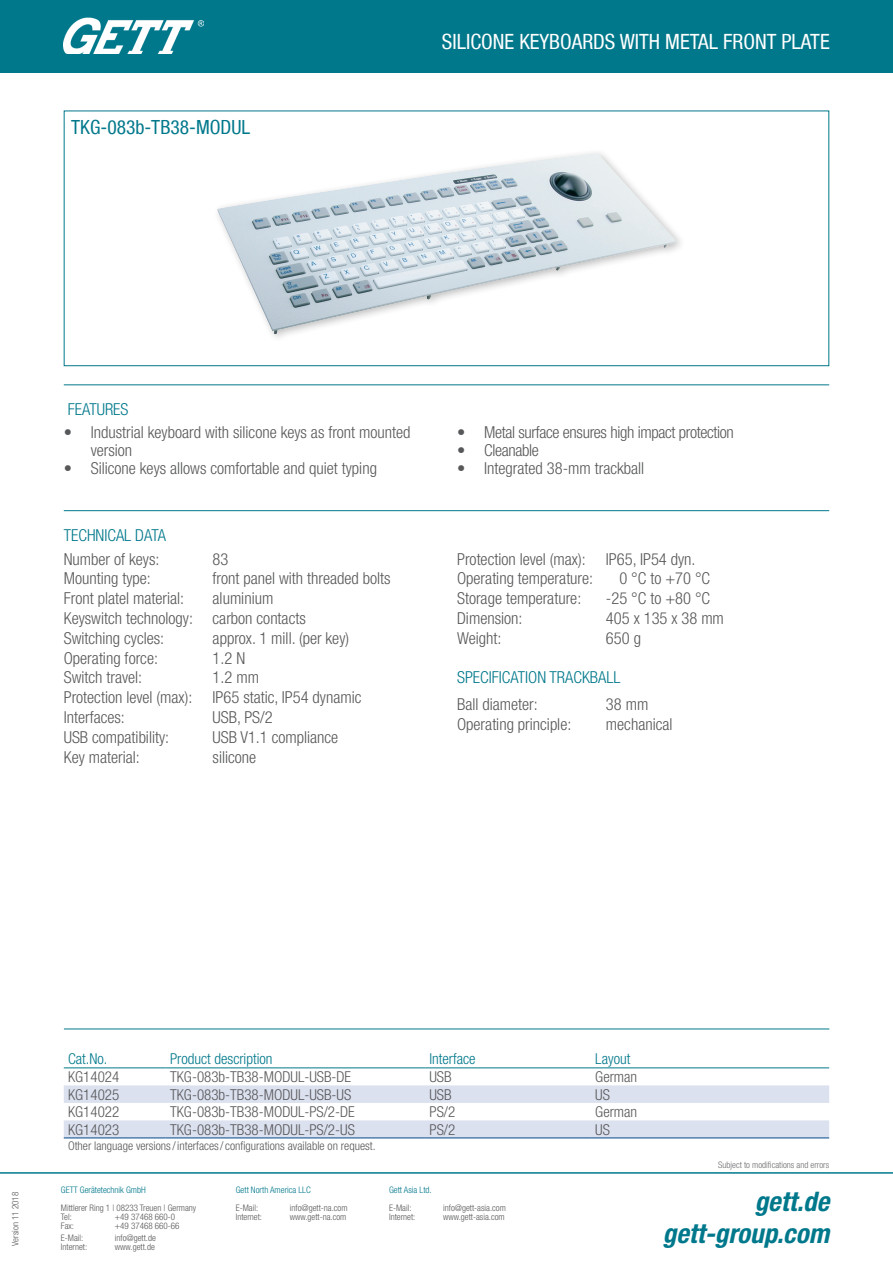
<style>
.page{position:relative;width:893px;height:1263px;background:#fff}
.page>*{position:absolute;margin:0;border:0;box-sizing:border-box;transform-origin:0 0}
.t1{font:italic 700 condensed 27px "Helvetica Neue LT Pro";color:#00788b}
.t2{font:condensed 21px "Helvetica Neue LT Com";color:#fff}
.t3{font:condensed 19.5px "Helvetica Neue LT Com";color:#00788b}
.t4{font:300 condensed 16.5px/18px "Helvetica Neue LT Com";color:#57585a}
.t5{font:300 condensed 16.5px "Helvetica Neue LT Com";letter-spacing:-.02em;color:#57585a}
.t6{font:300 condensed 16.5px "Helvetica Neue LT Com";color:#00788b}
.t7{font:300 condensed 15px "Helvetica Neue LT Com";color:#57585a}
.t8{font:300 condensed 15px "Helvetica Neue LT Com";color:#00788b}
.t9{font:300 condensed 12px "Helvetica Neue LT Com";color:#57585a}
.t10{font:300 condensed 9px/9px "Helvetica Neue LT Com";color:#57585a}
.t11{font:300 condensed 9px "Helvetica Neue LT Com";color:#00788b}
.t12{font:300 condensed 9px "Helvetica Neue LT Com";color:#6c6d70}
.s1{color:#fff}
</style>
<div class="page">
<hr style="left:0;top:1172px;width:893px;height:2px;background:#00788b">
<hr style="left:64px;top:510px;width:765px;height:1px;background:#00788b">
<hr style="left:64px;top:384px;width:765px;height:1px;background:#00788b">
<hr style="left:64px;top:1028px;width:765px;height:1px;background:#00788b">
<img style="left:217px;top:152px;width:464px;height:186px">
<div style="left:64px;top:111px;width:765px;height:255px;border:1px solid #00788b"></div>
<div style="left:0;top:0;width:893px;height:73px;background:#00788b"></div>
<img style="left:64px;top:17px;width:140px;height:37px">
<svg style="left:64px;top:1068px;width:765px;height:69px"></svg>
<hr style="left:64px;top:1137px;width:102px;height:1px;background:#004a8d">
<hr style="left:166px;top:1137px;width:259px;height:1px;background:#004a8d">
<hr style="left:425px;top:1137px;width:166px;height:1px;background:#004a8d">
<hr style="left:591px;top:1137px;width:238px;height:1px;background:#004a8d">
<hr style="left:64px;top:1067px;width:102px;height:1px;background:#00788b">
<hr style="left:166px;top:1067px;width:259px;height:1px;background:#00788b">
<hr style="left:425px;top:1067px;width:166px;height:1px;background:#00788b">
<hr style="left:591px;top:1067px;width:238px;height:1px;background:#00788b">
<p class="t3" style="left:71px;top:115px;width:181px">TKG-083b-TB38-MODUL</p>
<p class="t2" style="left:442px;top:29px;width:389px">SILICONE KEYBOARDS WITH METAL FRONT PLATE</p>
<p class="t6" style="left:68px;top:399px;width:62px">FEATURES</p>
<p class="t4" style="left:91px;top:423px;width:321px;text-indent:-27px">• Industrial keyboard with silicone keys as front mounted version</p>
<p class="t4" style="left:64px;top:459px;width:315px">• Silicone keys allows comfortable and quiet typing</p>
<p class="t6" style="left:64px;top:525px;width:104px">TECHNICAL DATA</p>
<p class="t4" style="left:64px;top:550px;width:97px">Number of keys:</p>
<p class="t4" style="left:213px;top:550px;width:17px">83</p>
<p class="t4" style="left:64px;top:569px;width:89px">Mounting type:</p>
<p class="t4" style="left:213px;top:569px;width:180px">front panel with threaded bolts</p>
<p class="t4" style="left:64px;top:589px;width:122px">Front platel material:</p>
<p class="t4" style="left:213px;top:589px;width:62px">aluminium</p>
<p class="t4" style="left:64px;top:609px;width:243px">Keyswitch technology: carbon contacts</p>
<p class="t4" style="left:64px;top:629px;width:102px">Switching cycles:</p>
<p class="t4" style="left:213px;top:629px;width:138px">approx. 1 mill. (per key)</p>
<p class="t4" style="left:64px;top:649px;width:96px">Operating force:</p>
<p class="t4" style="left:213px;top:649px;width:34px">1.2 N</p>
<p class="t4" style="left:64px;top:668px;width:80px">Switch travel:</p>
<p class="t4" style="left:213px;top:668px;width:48px">1.2 mm</p>
<p class="t4" style="left:64px;top:688px;width:299px">Protection level (max): IP65 static, IP54 dynamic</p>
<p class="t4" style="left:64px;top:708px;width:63px">Interfaces:</p>
<p class="t4" style="left:213px;top:708px;width:62px">USB, PS/2</p>
<p class="t4" style="left:64px;top:728px;width:107px">USB compatibility:</p>
<p class="t4" style="left:213px;top:728px;width:127px">USB V1.1 compliance</p>
<p class="t4" style="left:64px;top:748px;width:78px">Key material:</p>
<p class="t4" style="left:213px;top:748px;width:45px">silicone</p>
<p class="t5" style="left:457px;top:423px;width:278px">• Metal surface ensures high impact protection</p>
<p class="t5" style="left:457px;top:441px;width:83px">• Cleanable</p>
<p class="t4" style="left:457px;top:459px;width:189px">• Integrated 38-mm trackball</p>
<p class="t4" style="left:457px;top:550px;width:240px">Protection level (max): IP65, IP54 dyn.</p>
<p class="t4" style="left:457px;top:569px;width:255px">Operating temperature: <span class="s1">-2</span>0 °C to +70 °C</p>
<p class="t4" style="left:457px;top:589px;width:126px">Storage temperature:</p>
<p class="t4" style="left:606px;top:589px;width:106px">-25 °C to +80 °C</p>
<p class="t4" style="left:457px;top:609px;width:67px">Dimension:</p>
<p class="t4" style="left:606px;top:609px;width:120px">405 x 135 x 38 mm</p>
<p class="t4" style="left:457px;top:629px;width:46px">Weight:</p>
<p class="t4" style="left:606px;top:629px;width:37px">650 g</p>
<p class="t6" style="left:457px;top:668px;width:165px">SPECIFICATION TRACKBALL</p>
<p class="t4" style="left:457px;top:695px;width:82px">Ball diameter:</p>
<p class="t4" style="left:606px;top:695px;width:44px">38 mm</p>
<p class="t4" style="left:457px;top:715px;width:116px">Operating principle:</p>
<p class="t4" style="left:606px;top:715px;width:68px">mechanical</p>
<p class="t10" style="left:11px;top:1246px;width:55px;rotate:-90deg">Version 11 2018</p>
<p class="t8" style="left:68px;top:1050px;width:41px">Cat.No.</p>
<p class="t8" style="left:170px;top:1050px;width:104px">Product description</p>
<p class="t8" style="left:429px;top:1050px;width:48px">Interface</p>
<p class="t8" style="left:595px;top:1050px;width:37px">Layout</p>
<p class="t7" style="left:68px;top:1068px;width:53px">KG14024</p>
<p class="t7" style="left:170px;top:1068px;width:183px">TKG-083b-TB38-MODUL-USB-DE</p>
<p class="t7" style="left:429px;top:1068px;width:24px">USB</p>
<p class="t7" style="left:595px;top:1068px;width:43px">German</p>
<p class="t7" style="left:68px;top:1085px;width:53px">KG14025</p>
<p class="t7" style="left:170px;top:1085px;width:183px">TKG-083b-TB38-MODUL-USB-US</p>
<p class="t7" style="left:429px;top:1085px;width:24px">USB</p>
<p class="t7" style="left:595px;top:1085px;width:16px">US</p>
<p class="t7" style="left:68px;top:1103px;width:53px">KG14022</p>
<p class="t7" style="left:170px;top:1103px;width:186px">TKG-083b-TB38-MODUL-PS/2-DE</p>
<p class="t7" style="left:429px;top:1103px;width:27px">PS/2</p>
<p class="t7" style="left:595px;top:1103px;width:43px">German</p>
<p class="t7" style="left:68px;top:1120px;width:53px">KG14023</p>
<p class="t7" style="left:170px;top:1120px;width:186px">TKG-083b-TB38-MODUL-PS/2-US</p>
<p class="t7" style="left:429px;top:1120px;width:27px">PS/2</p>
<p class="t7" style="left:595px;top:1120px;width:16px">US</p>
<p class="t9" style="left:68px;top:1139px;width:309px">Other language versions/interfaces/ configurations available on request.</p>
<p class="t11" style="left:61px;top:1185px;width:86px">GETT Gerätetechnik GmbH</p>
<p class="t10" style="left:61px;top:1203px;width:137px">Mittlerer Ring 1 | 08233 Treuen | Germany<br>Tel:</p>
<p class="t10" style="left:115px;top:1212px;width:62px">+49 37468 660-0</p>
<p class="t10" style="left:61px;top:1221px;width:15px">Fax:</p>
<p class="t10" style="left:115px;top:1221px;width:66px">+49 37468 660-66</p>
<p class="t10" style="left:61px;top:1233px;width:24px">E-Mail:</p>
<p class="t10" style="left:115px;top:1233px;width:43px">info@gett.de</p>
<p class="t10" style="left:61px;top:1242px;width:28px">Internet:</p>
<p class="t10" style="left:115px;top:1242px;width:41px">www.gett.de</p>
<p class="t11" style="left:236px;top:1185px;width:76px">Gett North America LLC</p>
<p class="t10" style="left:236px;top:1203px;width:24px">E-Mail:</p>
<p class="t10" style="left:290px;top:1203px;width:59px">info@gett-na.com</p>
<p class="t10" style="left:236px;top:1212px;width:28px">Internet:</p>
<p class="t10" style="left:290px;top:1212px;width:58px">www.gett-na.com</p>
<p class="t11" style="left:389px;top:1185px;width:44px">Gett Asia Ltd.</p>
<p class="t10" style="left:389px;top:1203px;width:24px">E-Mail:</p>
<p class="t10" style="left:443px;top:1203px;width:64px">info@gett-asia.com</p>
<p class="t10" style="left:389px;top:1212px;width:28px">Internet:</p>
<p class="t10" style="left:443px;top:1212px;width:63px">www.gett-asia.com</p>
<p class="t12" style="left:718px;top:1160px;width:112px">Subject to modifications and errors</p>
<h1 class="t1" style="left:755px;top:1186px;width:76px">gett.de</h1>
<h1 class="t1" style="left:663px;top:1218px;width:168px">gett-group.com</h1>
</div>
